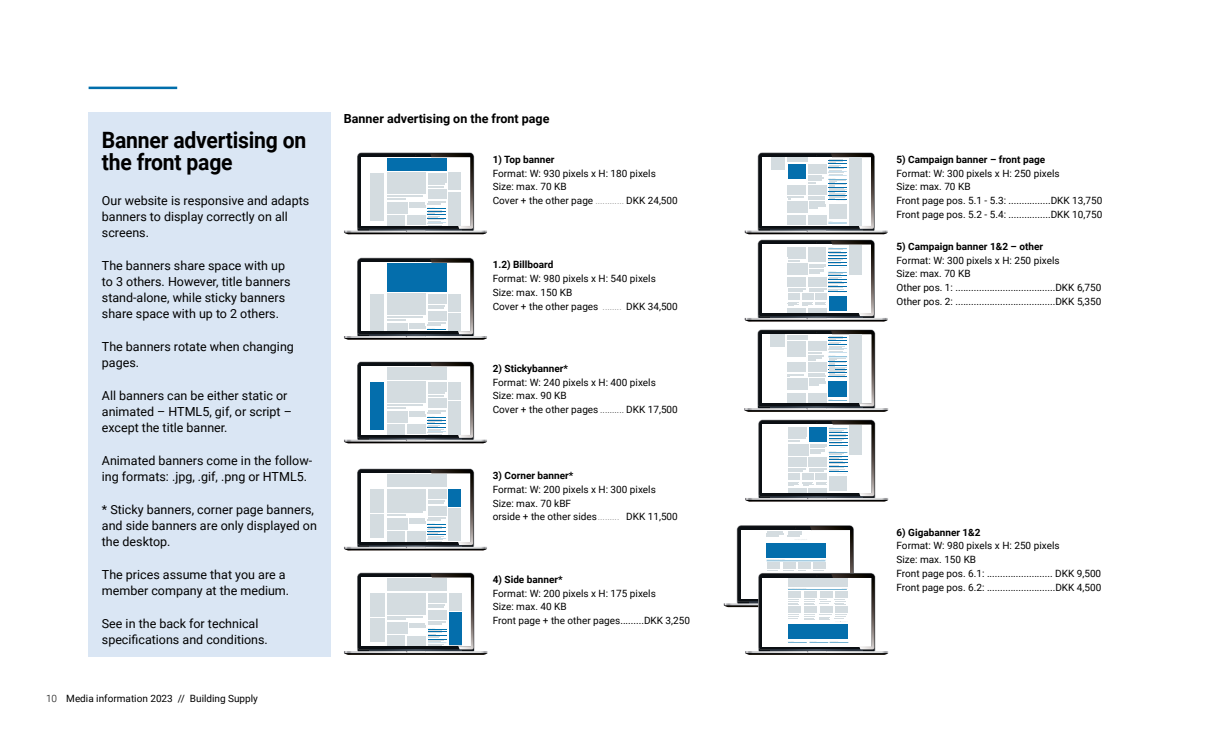
<style>
.page{position:relative;width:1205px;height:745px;background:#fff}
.page>*{position:absolute;margin:0;border:0;box-sizing:border-box;transform-origin:0 0}
.t1{font:700 22.5px/22.5px "Roboto";letter-spacing:-.01em;color:#000;scale:.94 1}
.t2{font:12.5px/16.2px "Roboto";color:#000}
.t3{font:700 12.5px "Roboto";color:#000}
.t4{font:10px/13.8px "Roboto";color:#000}
.t5{font:700 10px "Roboto";color:#000}
.s1{font-weight:300}
.s2{font-weight:300;color:#706f6f}
</style>
<div class="page">
<div style="left:89px;top:112px;width:242px;height:544px;background:#dae6f4"></div>
<hr style="left:89px;top:87px;width:88px;height:2px;background:#006eab">
<svg style="left:344px;top:257px;width:143px;height:82px"></svg>
<div style="left:387px;top:263px;width:59px;height:28px;background:#046eac"></div>
<svg style="left:344px;top:468px;width:143px;height:82px"></svg>
<div style="left:387px;top:474px;width:59px;height:12px;background:#d4dce0"></div>
<svg style="left:344px;top:361px;width:143px;height:82px"></svg>
<div style="left:387px;top:367px;width:59px;height:12px;background:#d4dce0"></div>
<svg style="left:744px;top:329px;width:144px;height:82px"></svg>
<svg style="left:745px;top:419px;width:143px;height:82px"></svg>
<svg style="left:745px;top:152px;width:143px;height:169px"></svg>
<svg style="left:724px;top:525px;width:164px;height:129px"></svg>
<svg style="left:344px;top:572px;width:143px;height:82px"></svg>
<div style="left:387px;top:578px;width:60px;height:12px;background:#d4dce0"></div>
<svg style="left:344px;top:152px;width:143px;height:82px"></svg>
<div style="left:387px;top:158px;width:59px;height:12px;background:#046eac"></div>
<h1 class="t1" style="left:102px;top:128px;width:219px">Banner advertising on the front page</h1>
<p class="t2" style="left:102px;top:191px;width:209px">Our website is responsive and adapts banners to display correctly on all screens.</p>
<p class="t2" style="left:102px;top:256px;width:190px">The banners share space with up to 3 others. However, title banners stand-alone, while sticky banners share space with up to 2 others.</p>
<p class="t2" style="left:102px;top:338px;width:193px">The banners rotate when changing pages.</p>
<p class="t2" style="left:102px;top:386px;width:192px">All banners can be either static or animated – HTML5, gif, or script – except the title banner.</p>
<p class="t2" style="left:102px;top:451px;width:212px">Animated banners come in the follow&shy;ing formats: .jpg, .gif, .png or HTML5.</p>
<p class="t2" style="left:102px;top:500px;width:216px">* Sticky banners, corner page banners, and side banners are only displayed on the desktop.</p>
<p class="t2" style="left:102px;top:565px;width:189px">The prices assume that you are a member company at the medium.</p>
<p class="t2" style="left:102px;top:614px;width:168px">See in the back for technical specifications and conditions.</p>
<p class="t4" style="left:46px;top:691px;width:213px"><span class="s1">10</span> Media information 2023 // Building Supply</p>
<p class="t3" style="left:344px;top:110px;width:207px">Banner advertising on the front page</p>
<p class="t5" style="left:493px;top:152px;width:63px">1) Top banner</p>
<p class="t4" style="left:493px;top:166px;width:187px">Format: W: 930 pixels x H: 180 pixels<br>Size: max. 70 KB<br>Cover + the other page <span class="s2">............</span> DKK 24,500</p>
<p class="t5" style="left:493px;top:257px;width:62px">1.2) Billboard</p>
<p class="t4" style="left:493px;top:271px;width:187px">Format: W: 980 pixels x H: 540 pixels<br>Size: max. 150 KB<br>Cover + the other pages <span class="s2">........</span> DKK 34,500</p>
<p class="t5" style="left:493px;top:361px;width:77px">2) Stickybanner*</p>
<p class="t4" style="left:493px;top:374px;width:187px">Format: W: 240 pixels x H: 400 pixels<br>Size: max. 90 KB<br>Cover + the other pages <span class="s1">..........</span> DKK 17,500</p>
<p class="t5" style="left:493px;top:468px;width:82px">3) Corner banner*</p>
<p class="t4" style="left:493px;top:481px;width:187px">Format: W: 200 pixels x H: 300 pixels<br>Size: max. 70 kBF<br>orside + the other sides<span class="s2">.........</span> DKK 11,500</p>
<p class="t5" style="left:493px;top:572px;width:71px">4) Side banner*</p>
<p class="t4" style="left:493px;top:585px;width:199px">Format: W: 200 pixels x H: 175 pixels<br>Size: max. 40 KB<br>Front page + the other pages.........DKK 3,250</p>
<p class="t5" style="left:896px;top:152px;width:150px">5) Campaign banner – front page</p>
<p class="t4" style="left:896px;top:166px;width:207px">Format: W: 300 pixels x H: 250 pixels<br>Size: max. 70 KB<br>Front page pos. 5.1 - 5.3: ................DKK 13,750<br>Front page pos. 5.2 - 5.4: ................DKK 10,750</p>
<p class="t5" style="left:896px;top:239px;width:148px">5) Campaign banner 1&amp;2 – other</p>
<p class="t4" style="left:896px;top:252px;width:206px">Format: W: 300 pixels x H: 250 pixels<br>Size: max. 70 KB<br>Other pos. 1: ......................................DKK 6,750<br>Other pos. 2: ......................................DKK 5,350</p>
<p class="t5" style="left:896px;top:524px;width:86px">6) Gigabanner 1&amp;2</p>
<p class="t4" style="left:896px;top:538px;width:206px">Format: W: 980 pixels x H: 250 pixels<br>Size: max. 150 KB<br>Front page pos. 6.1: ......................... DKK 9,500<br>Front page pos. 6.2: ..........................DKK 4,500</p>
</div>
